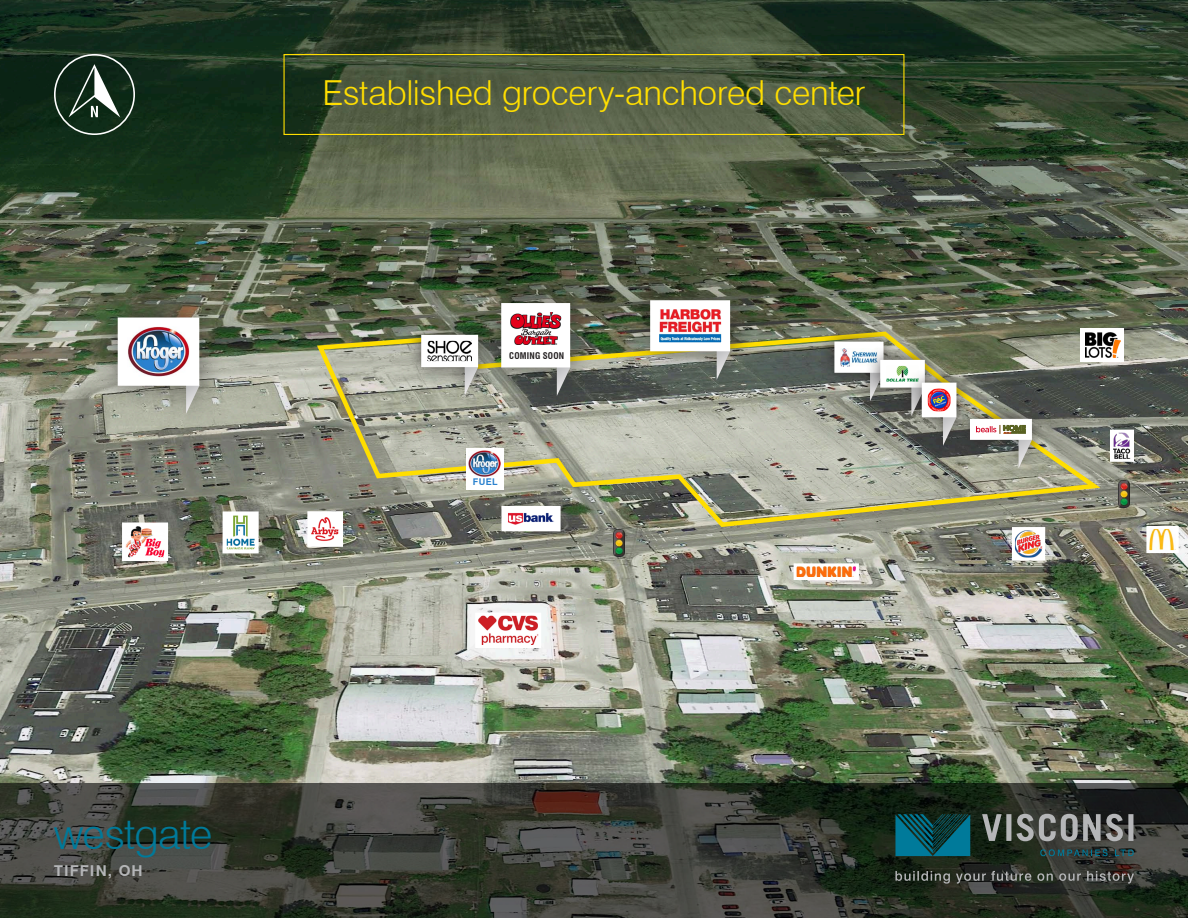
<style>
.page{position:relative;width:1188px;height:918px;background:#fff}
.page>*{position:absolute;margin:0;border:0;box-sizing:border-box;transform-origin:0 0}
.t1{font:300 42px "Swiss 721 BT";letter-spacing:-.015em;color:#007a9a}
.t2{font:300 34.5px "Swiss 721 BT";letter-spacing:-.005em;color:#ffde00}
.t3{font:700 15px "Swiss 721 BT";letter-spacing:.075em;color:#b5b6b8}
.t4{font:700 9.15px "Swiss 721 BT";color:#2a81ce}
.t5{font:700 condensed 9px "Swiss 721 BT";letter-spacing:.025em;color:#231f20}
</style>
<div class="page">
<img style="left:0;top:0;width:1188px;height:783px">
<svg style="left:0;top:783px;width:1188px;height:135px;background:#353931"></svg>
<svg style="left:895px;top:871px;width:239px;height:13px;background:#464943"></svg>
<svg style="left:982px;top:814px;width:151px;height:27px;background:#6a6d6a"></svg>
<svg style="left:895px;top:814px;width:75px;height:42px;background:#055b6c"></svg>
<svg style="left:1040px;top:849px;width:94px;height:7px"></svg>
<svg style="left:314px;top:329px;width:793px;height:200px;background:#999a83"></svg>
<div style="left:91px;top:291px;width:135px;height:144px;background:#231f20;opacity:.6"></div>
<img style="left:113px;top:313px;width:91px;height:101px">
<div style="left:624px;top:274px;width:133px;height:127px;background:#231f20;opacity:.6"></div>
<img style="left:646px;top:296px;width:89px;height:84px">
<div style="left:475px;top:276px;width:122px;height:140px;background:#231f20;opacity:.6"></div>
<img style="left:497px;top:299px;width:78px;height:97px">
<div style="left:819px;top:326px;width:80px;height:87px;background:#231f20;opacity:.7"></div>
<div style="left:406px;top:320px;width:87px;height:88px;background:#231f20;opacity:.7"></div>
<svg style="left:418px;top:332px;width:63px;height:64px"></svg>
<div style="left:907px;top:367px;width:65px;height:91px;background:#231f20;opacity:.7"></div>
<img style="left:831px;top:339px;width:128px;height:107px">
<div style="left:284px;top:54px;width:620px;height:81px;border:1px solid #ffde00"></div>
<div style="left:54px;top:54px;width:81px;height:81px;border:2px solid #fff;border-radius:50%"></div>
<svg style="left:69px;top:64px;width:51px;height:53px"></svg>
<img style="left:613px;top:529px;width:11px;height:27px">
<img style="left:1119px;top:480px;width:11px;height:27px">
<svg style="left:498px;top:503px;width:66px;height:32px"></svg>
<svg style="left:120px;top:521px;width:50px;height:42px"></svg>
<svg style="left:221px;top:509px;width:40px;height:46px"></svg>
<svg style="left:305px;top:509px;width:40px;height:40px"></svg>
<div style="left:466px;top:448px;width:38px;height:41px;background:#fff"></div>
<img style="left:469px;top:451px;width:32px;height:26px">
<svg style="left:1108px;top:428px;width:28px;height:35px"></svg>
<div style="left:1080px;top:328px;width:44px;height:34px;background:#fff"></div>
<img style="left:1086px;top:333px;width:34px;height:24px">
<svg style="left:474px;top:611px;width:69px;height:39px"></svg>
<svg style="left:1010px;top:526px;width:37px;height:36px"></svg>
<svg style="left:1145px;top:524px;width:35px;height:31px"></svg>
<svg style="left:792px;top:562px;width:68px;height:20px"></svg>
<div style="left:955px;top:404px;width:92px;height:76px;background:#231f20;opacity:.7"></div>
<svg style="left:967px;top:416px;width:68px;height:52px"></svg>
<p class="t2" style="left:323px;top:72px;width:544px">Established grocery-anchored center</p>
<p class="t5" style="left:509px;top:350px;width:57px">COMING SOON</p>
<p class="t4" style="left:473px;top:476px;width:26px">FUEL</p>
<p class="t1" style="left:54px;top:808px;width:160px">westgate</p>
<p class="t3" style="left:54px;top:861px;width:90px">TIFFIN, OH</p>
</div>
